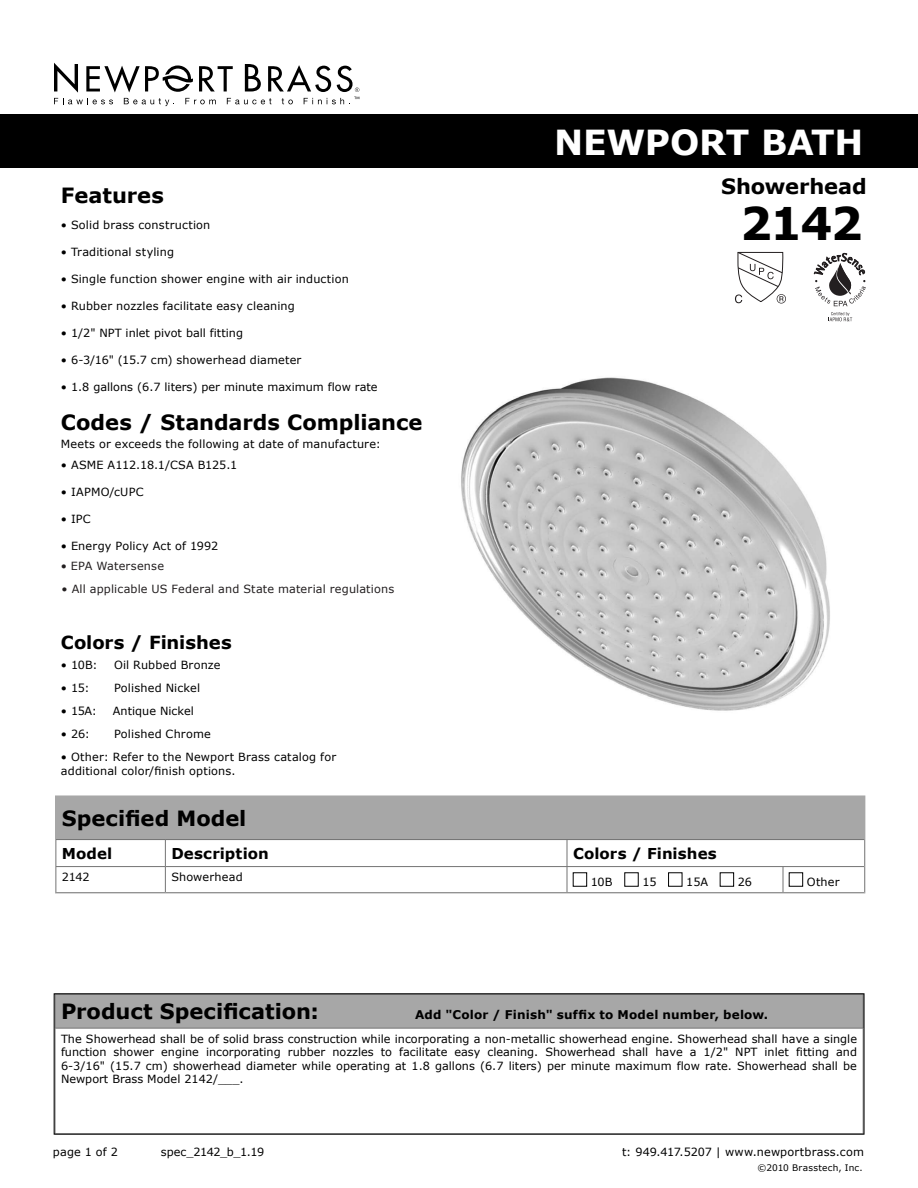
<style>
.page{position:relative;width:918px;height:1188px;background:#fff}
.page>*{position:absolute;margin:0;border:0;box-sizing:border-box;transform-origin:0 0}
.t1{font:700 45px "Verdana";color:#000}
.t2{font:700 34.5px "Verdana";letter-spacing:-.01em;color:#fff}
.t3{font:700 21px "Verdana";color:#000}
.t4{font:700 18px "Verdana";letter-spacing:-.005em;color:#000}
.t5{font:700 15px "Verdana";letter-spacing:.005em;color:#000}
.t6{font:700 12px "Verdana";letter-spacing:.015em;color:#000}
.t7{font:11.25px/13.5px "Verdana";letter-spacing:.015em;color:#000}
.t8{font:11.25px "Verdana";letter-spacing:.015em;color:#231f20}
.t9{font:11.25px "Verdana";letter-spacing:-.045em;color:#000}
.t10{font:9px "Verdana";letter-spacing:.025em;color:#000}
</style>
<div class="page">
<div style="left:0;top:114px;width:918px;height:54px;background:#000"></div>
<img style="left:461px;top:377px;width:369px;height:334px">
<div style="left:56px;top:796px;width:809px;height:44px;background:#a7a7a7"></div>
<hr style="left:56px;top:839px;width:109px;height:1px;background:#737373">
<hr style="left:165px;top:839px;width:402px;height:1px;background:#737373">
<hr style="left:567px;top:839px;width:216px;height:1px;background:#737373">
<hr style="left:783px;top:839px;width:82px;height:1px;background:#737373">
<hr style="left:56px;top:866px;width:109px;height:1px;background:#737373">
<hr style="left:165px;top:866px;width:402px;height:1px;background:#737373">
<hr style="left:567px;top:866px;width:216px;height:1px;background:#737373">
<hr style="left:783px;top:866px;width:82px;height:1px;background:#737373">
<svg style="left:165px;top:840px;width:1px;height:51px"></svg>
<svg style="left:567px;top:840px;width:1px;height:51px"></svg>
<svg style="left:783px;top:867px;width:1px;height:24px"></svg>
<div style="left:573px;top:873px;width:14px;height:13px;border:1px solid #000"></div>
<div style="left:720px;top:873px;width:14px;height:13px;border:1px solid #000"></div>
<div style="left:789px;top:873px;width:14px;height:13px;border:1px solid #000"></div>
<div style="left:55px;top:796px;width:810px;height:97px;border:1px solid #a7a7a7"></div>
<svg style="left:54px;top:993px;width:810px;height:142px"></svg>
<svg style="left:54px;top:63px;width:305px;height:43px"></svg>
<svg style="left:735px;top:251px;width:51px;height:53px"></svg>
<svg style="left:813px;top:253px;width:53px;height:68px"></svg>
<h3 class="t3" style="left:61px;top:182px;width:105px">Features</h3>
<p class="t7" style="left:61px;top:218px;width:151px">• Solid brass construction</p>
<p class="t7" style="left:61px;top:245px;width:115px">• Traditional styling</p>
<p class="t7" style="left:61px;top:272px;width:289px">• Single function shower engine with air induction</p>
<p class="t7" style="left:61px;top:299px;width:235px">• Rubber nozzles facilitate easy cleaning</p>
<p class="t7" style="left:61px;top:326px;width:184px">• 1/2" NPT inlet pivot ball fitting</p>
<p class="t7" style="left:61px;top:353px;width:242px">• 6-3/16" (15.7 cm) showerhead diameter</p>
<p class="t7" style="left:61px;top:380px;width:318px">• 1.8 gallons (6.7 liters) per minute maximum flow rate</p>
<h3 class="t3" style="left:61px;top:409px;width:363px">Codes / Standards Compliance</h3>
<p class="t7" style="left:61px;top:437px;width:321px">Meets or exceeds the following at date of manufacture:</p>
<p class="t7" style="left:61px;top:458px;width:178px">• ASME A112.18.1/CSA B125.1</p>
<p class="t7" style="left:61px;top:485px;width:84px">• IAPMO/cUPC</p>
<p class="t7" style="left:61px;top:512px;width:31px">• IPC</p>
<p class="t7" style="left:61px;top:539px;width:159px">• Energy Policy Act of 1992</p>
<p class="t8" style="left:61px;top:558px;width:105px">• EPA Watersense</p>
<p class="t8" style="left:62px;top:581px;width:334px">• All applicable US Federal and State material regulations</p>
<h2 class="t2" style="left:554px;top:121px;width:310px">NEWPORT BATH</h2>
<h3 class="t3" style="left:721px;top:173px;width:147px">Showerhead</h3>
<h1 class="t1" style="left:740px;top:195px;width:124px">2142</h1>
<h3 class="t4" style="left:61px;top:631px;width:172px">Colors / Finishes</h3>
<p class="t7" style="left:61px;top:658px;width:38px">• 10B:</p>
<p class="t7" style="left:114px;top:658px;width:108px">Oil Rubbed Bronze</p>
<p class="t7" style="left:61px;top:681px;width:30px">• 15:</p>
<p class="t7" style="left:114px;top:681px;width:88px">Polished Nickel</p>
<p class="t7" style="left:61px;top:704px;width:38px">• 15A:</p>
<p class="t7" style="left:113px;top:704px;width:82px">Antique Nickel</p>
<p class="t7" style="left:61px;top:727px;width:31px">• 26:</p>
<p class="t7" style="left:114px;top:727px;width:98px">Polished Chrome</p>
<p class="t7" style="left:61px;top:750px;width:277px">• Other: Refer to the Newport Brass catalog for additional color/finish options.</p>
<h3 class="t3" style="left:62px;top:805px;width:186px">Specified Model</h3>
<h3 class="t5" style="left:62px;top:844px;width:52px">Model</h3>
<h3 class="t5" style="left:171px;top:844px;width:99px">Description</h3>
<h3 class="t5" style="left:573px;top:844px;width:145px">Colors / Finishes</h3>
<p class="t7" style="left:62px;top:870px;width:29px">2142</p>
<p class="t7" style="left:171px;top:870px;width:73px">Showerhead</p>
<p class="t7" style="left:591px;top:875px;width:23px">10B</p>
<p class="t7" style="left:642px;top:875px;width:16px">15</p>
<p class="t7" style="left:686px;top:875px;width:24px">15A</p>
<p class="t7" style="left:738px;top:875px;width:16px">26</p>
<p class="t7" style="left:807px;top:875px;width:34px">Other</p>
<h3 class="t3" style="left:61px;top:998px;width:259px">Product Specification:</h3>
<p class="t7" style="left:61px;top:1032px;width:798px;text-align:justify">The Showerhead shall be of solid brass construction while incorporating a non-metallic showerhead engine. Showerhead shall have a single function shower engine incorporating rubber nozzles to facilitate easy cleaning. Showerhead shall have a 1/2" NPT inlet fitting and 6-3/16" (15.7 cm) showerhead diameter while operating at 1.8 gallons (6.7 liters) per minute maximum flow rate. Showerhead shall be Newport Brass Model 2142/___.</p>
<p class="t6" style="left:415px;top:1007px;width:355px">Add "Color / Finish" suffix to Model number, below.</p>
<p class="t7" style="left:53px;top:1144px;width:67px">page 1 of 2</p>
<p class="t9" style="left:161px;top:1144px;width:105px">spec_2142_b_1.19</p>
<p class="t7" style="left:622px;top:1144px;width:243px">t: 949.417.5207 | www.newportbrass.com</p>
<p class="t10" style="left:758px;top:1162px;width:107px">©2010 Brasstech, Inc.</p>
</div>
